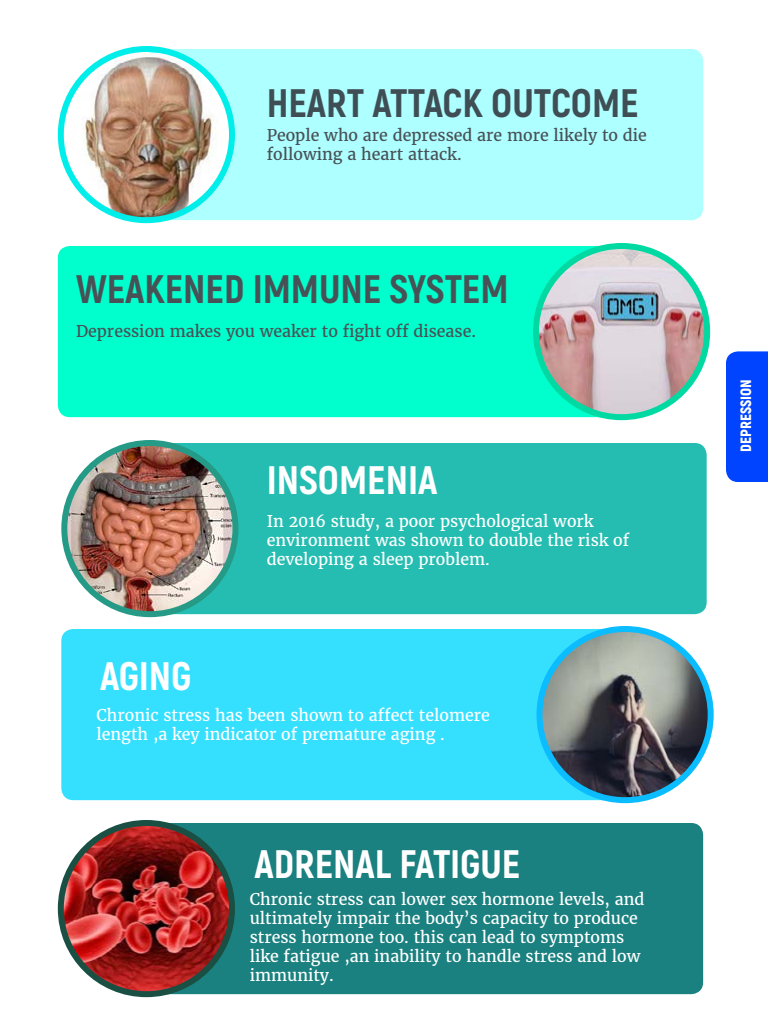
<style>
.page{position:relative;width:768px;height:1024px;background:#fff}
.page>*{position:absolute;margin:0;border:0;box-sizing:border-box;transform-origin:0 0}
.t1{font:800 39.7px "Akrobat";color:#fff}
.t2{font:800 39.7px "Akrobat";color:#485156}
.t3{font:800 39.7px "Akrobat";color:#3f4e55}
.t4{font:16px/19.2px "Merriweather";color:#fff}
.t5{font:16px/19.2px "Merriweather";color:#485156}
.t6{font:900 15px "Akrobat";color:#fff}
</style>
<div class="page">
<div style="left:146px;top:49px;width:557px;height:171px;background:#aeffff;border-radius:12px"></div>
<img style="left:61px;top:53px;width:171px;height:167px">
<div style="left:58px;top:46px;width:177px;height:177px;border:6px solid #00eeea;border-radius:50%"></div>
<div style="left:150px;top:443px;width:557px;height:171px;background:#25bdb1;border-radius:12px"></div>
<img style="left:64px;top:443px;width:172px;height:171px;border-radius:86px">
<div style="left:61px;top:440px;width:177px;height:177px;border:6px solid #259b87;border-radius:50%"></div>
<div style="left:58px;top:246px;width:590px;height:171px;background:#0fc;border-radius:12px"></div>
<img style="left:536px;top:246px;width:171px;height:171px;border-radius:86px">
<div style="left:533px;top:243px;width:177px;height:177px;border:6px solid #00d9a2;border-radius:50%"></div>
<div style="left:146px;top:823px;width:557px;height:171px;background:#1a8180;border-radius:12px"></div>
<img style="left:61px;top:824px;width:171px;height:169px">
<div style="left:58px;top:820px;width:177px;height:177px;border:6px solid #1a4f44;border-radius:50%"></div>
<div style="left:61px;top:629px;width:590px;height:171px;background:#35e0ff;border-radius:12px"></div>
<img style="left:540px;top:630px;width:171px;height:170px">
<div style="left:537px;top:626px;width:177px;height:177px;border:6px solid #0bbcff;border-radius:50%"></div>
<div style="left:726px;top:351px;width:42px;height:131px;background:#04f"></div>
<h1 class="t3" style="left:267px;top:78px;width:374px">HEART ATTACK OUTCOME</h1>
<p class="t5" style="left:267px;top:125px;width:382px">People who are depressed are more likely to die following a heart attack.</p>
<h1 class="t2" style="left:76px;top:264px;width:434px">WEAKENED IMMUNE SYSTEM</h1>
<p class="t5" style="left:76px;top:321px;width:402px">Depression makes you weaker to fight off disease.</p>
<h1 class="t1" style="left:267px;top:454px;width:172px">INSOMENIA</h1>
<p class="t4" style="left:267px;top:511px;width:364px">In 2016 study, a poor psychological work environment was shown to double the risk of developing a sleep problem.</p>
<h1 class="t1" style="left:100px;top:651px;width:93px">AGING</h1>
<p class="t4" style="left:96px;top:705px;width:395px">Chronic stress has been shown to affect telomere length ,a key indicator of premature aging .</p>
<h1 class="t1" style="left:255px;top:839px;width:267px">ADRENAL FATIGUE</h1>
<p class="t4" style="left:250px;top:889px;width:396px">Chronic stress can lower sex hormone levels, and ultimately impair the body’s capacity to produce stress hormone too. this can lead to symptoms like fatigue ,an inability to handle stress and low immunity.</p>
<p class="t6" style="left:736px;top:452px;width:74px;rotate:-90deg">DEPRESSION</p>
</div>
